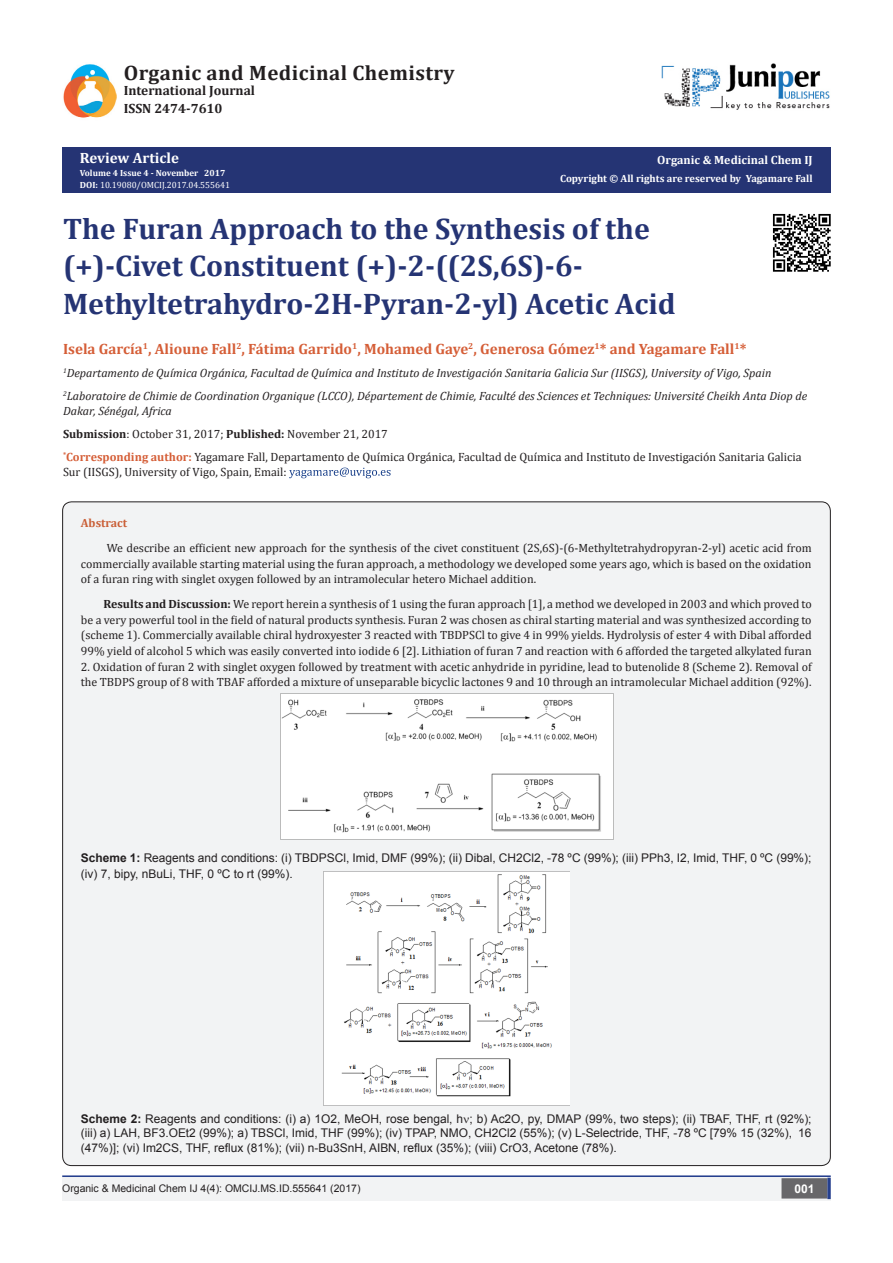
<style>
.page{position:relative;width:893px;height:1263px;background:#fff}
.page>*{position:absolute;margin:0;border:0;box-sizing:border-box;transform-origin:0 0}
.t1{font:700 29.85px/37.3px "Cambria";color:#253474}
.t2{font:700 20.85px "Cambria";letter-spacing:.02em;color:#231f20}
.t3{font:700 15px "Cambria";color:#d55e37}
.t4{font:700 15px "Cambria";color:#fff}
.t5{font:700 13.5px "Cambria";color:#231f20}
.t6{font:12px/15.8px "Cambria";color:#231f20}
.t7{font:12px/14.4px "Arial";color:#231f20}
.t8{font:italic 12px/14.4px "Cambria";color:#231f20}
.t9{font:700 12px "Cambria";color:#fff}
.t10{font:700 12px "Cambria";color:#ca5f37}
.t11{font:700 12px "Arial";color:#fff}
.t12{font:10.5px "Arial";color:#231f20}
.t13{font:700 10.5px "Cambria";color:#fff}
.t14{font:9px "Cambria";color:#fff}
.t15{font:700 9px "Cambria";color:#fff}
.s1{font-weight:700}
.s2{font-weight:700;color:#d55e37}
</style>
<div class="page">
<div style="left:62px;top:147px;width:768px;height:45px;background:#253474"></div>
<div style="left:472px;top:147px;width:359px;height:45px;background:#253474"></div>
<svg style="left:289px;top:468px;width:102px;height:10px"></svg>
<hr style="left:62px;top:1175px;width:769px;height:1px;background:#253f8e">
<div style="left:62px;top:1176px;width:441px;height:25px;background:#f2f3f4"></div>
<div style="left:503px;top:1176px;width:328px;height:25px;background:#f2f3f4"></div>
<div style="left:782px;top:1179px;width:45px;height:19px;background:#68676a"></div>
<div style="left:781px;top:1178px;width:46px;height:20px;border:2px solid #68676a"></div>
<svg style="left:827px;top:1178px;width:4px;height:21px"></svg>
<img style="left:662px;top:63px;width:168px;height:47px">
<img style="left:63px;top:64px;width:54px;height:54px">
<hr style="left:62px;top:1176px;width:769px;height:1px;background:#253f8e">
<div style="left:63px;top:502px;width:767px;height:663px;background:#f2f3f4;border-radius:9px"></div>
<img style="left:280px;top:694px;width:333px;height:145px">
<img style="left:324px;top:872px;width:246px;height:233px">
<img style="left:772px;top:213px;width:59px;height:59px">
<p class="t2" style="left:124px;top:58px;width:332px">Organic and Medicinal Chemistry</p>
<p class="t5" style="left:124px;top:80px;width:133px">International Journal</p>
<p class="t5" style="left:124px;top:98px;width:100px">ISSN 2474-7610</p>
<p class="t4" style="left:80px;top:148px;width:101px">Review Article</p>
<p class="t15" style="left:80px;top:166px;width:147px">Volume 4 Issue 4 - November 2017</p>
<p class="t14" style="left:80px;top:179px;width:152px"><span class="s1">DOI:</span> 10.19080/OMCIJ.2017.04.555641</p>
<p class="t9" style="left:657px;top:151px;width:157px">Organic &amp; Medicinal Chem IJ</p>
<p class="t13" style="left:560px;top:171px;width:254px">Copyright © All rights are reserved by Yagamare Fall</p>
<p class="t1" style="left:63px;top:209px;width:588px">The Furan Approach to the Synthesis of the</p>
<p class="t1" style="left:63px;top:247px;width:614px">(+)-Civet Constituent (+)-2-((2S,6S)-6-<br>Methyltetrahydro-2H-Pyran-2-yl) Acetic Acid</p>
<p class="t3" style="left:63px;top:338px;width:685px">Isela García<sup>1</sup>, Alioune Fall<sup>2</sup>, Fátima Garrido<sup>1</sup>, Mohamed Gaye<sup>2</sup>, Generosa Gómez<sup>1</sup>* and Yagamare Fall<sup>1</sup>*</p>
<p class="t8" style="left:63px;top:365px;width:710px"><sup>1</sup>Departamento de Química Orgánica, Facultad de Química and Instituto de Investigación Sanitaria Galicia Sur (IISGS), University of Vigo, Spain</p>
<p class="t8" style="left:63px;top:388px;width:746px"><sup>2</sup>Laboratoire de Chimie de Coordination Organique (LCCO), Département de Chimie, Faculté des Sciences et Techniques: Université Cheikh Anta Diop de<br>Dakar, Sénégal, Africa</p>
<p class="t6" style="left:63px;top:426px;width:326px"><span class="s1">Submission</span>: October 31, 2017; <span class="s1">Published:</span> November 21, 2017</p>
<p class="t6" style="left:63px;top:450px;width:740px;line-height:14.4px"><sup>*</sup><span class="s2">Corresponding author:</span> Yagamare Fall, Departamento de Química Orgánica, Facultad de Química and Instituto de Investigación Sanitaria Galicia<br>Sur (IISGS), University of Vigo, Spain, Email:</p>
<p class="t10" style="left:81px;top:515px;width:48px">Abstract</p>
<p class="t6" style="left:81px;top:540px;width:732px;text-align:justify;text-indent:26px">We describe an efficient new approach for the synthesis of the civet constituent (2S,6S)-(6-Methyltetrahydropyran-2-yl) acetic acid from commercially available starting material using the furan approach, a methodology we developed some years ago, which is based on the oxidation of a furan ring with singlet oxygen followed by an intramolecular hetero Michael addition.</p>
<p class="t6" style="left:81px;top:596px;width:732px;text-align:justify;text-indent:22px"><span class="s1">Results and Discussion:</span> We report herein a synthesis of 1 using the furan approach [1], a method we developed in 2003 and which proved to be a very powerful tool in the field of natural products synthesis. Furan 2 was chosen as chiral starting material and was synthesized according to (scheme 1). Commercially available chiral hydroxyester 3 reacted with TBDPSCl to give 4 in 99% yields. Hydrolysis of ester 4 with Dibal afforded 99% yield of alcohol 5 which was easily converted into iodide 6 [2]. Lithiation of furan 7 and reaction with 6 afforded the targeted alkylated furan</p>
<p class="t6" style="left:81px;top:659px;width:732px">2. Oxidation of furan 2 with singlet oxygen followed by treatment with acetic anhydride in pyridine, lead to butenolide 8 (Scheme 2). Removal of the TBDPS group of 8 with TBAF afforded a mixture of unseparable bicyclic lactones 9 and 10 through an intramolecular Michael addition (92%).</p>
<p class="t7" style="left:81px;top:850px;width:732px;line-height:15.8px"><span class="s1">Scheme 1:</span> Reagents and conditions: (i) TBDPSCl, Imid, DMF (99%); (ii) Dibal, CH2Cl2, -78 ºC (99%); (iii) PPh3, I2, Imid, THF, 0 ºC (99%); (iv) 7, bipy, nBuLi, THF, 0 ºC to rt (99%).</p>
<p class="t7" style="left:81px;top:1112px;width:732px;text-align:justify"><span class="s1">Scheme 2:</span> Reagents and conditions: (i) a) 1O2, MeOH, rose bengal, h■; b) Ac2O, py, DMAP (99%, two steps); (ii) TBAF, THF, rt (92%); (iii) a) LAH, BF3.OEt2 (99%); a) TBSCl, Imid, THF (99%); (iv) TPAP, NMO, CH2Cl2 (55%); (v) L-Selectride, THF, -78 ºC [79% 15 (32%), 16 (47%)]; (vi) Im2CS, THF, reflux (81%); (vii) n-Bu3SnH, AIBN, reflux (35%); (viii) CrO3, Acetone (78%).</p>
<p class="t12" style="left:62px;top:1181px;width:300px">Organic &amp; Medicinal Chem IJ 4(4): OMCIJ.MS.ID.555641 (2017)</p>
<p class="t11" style="left:794px;top:1180px;width:22px">001</p>
</div>
